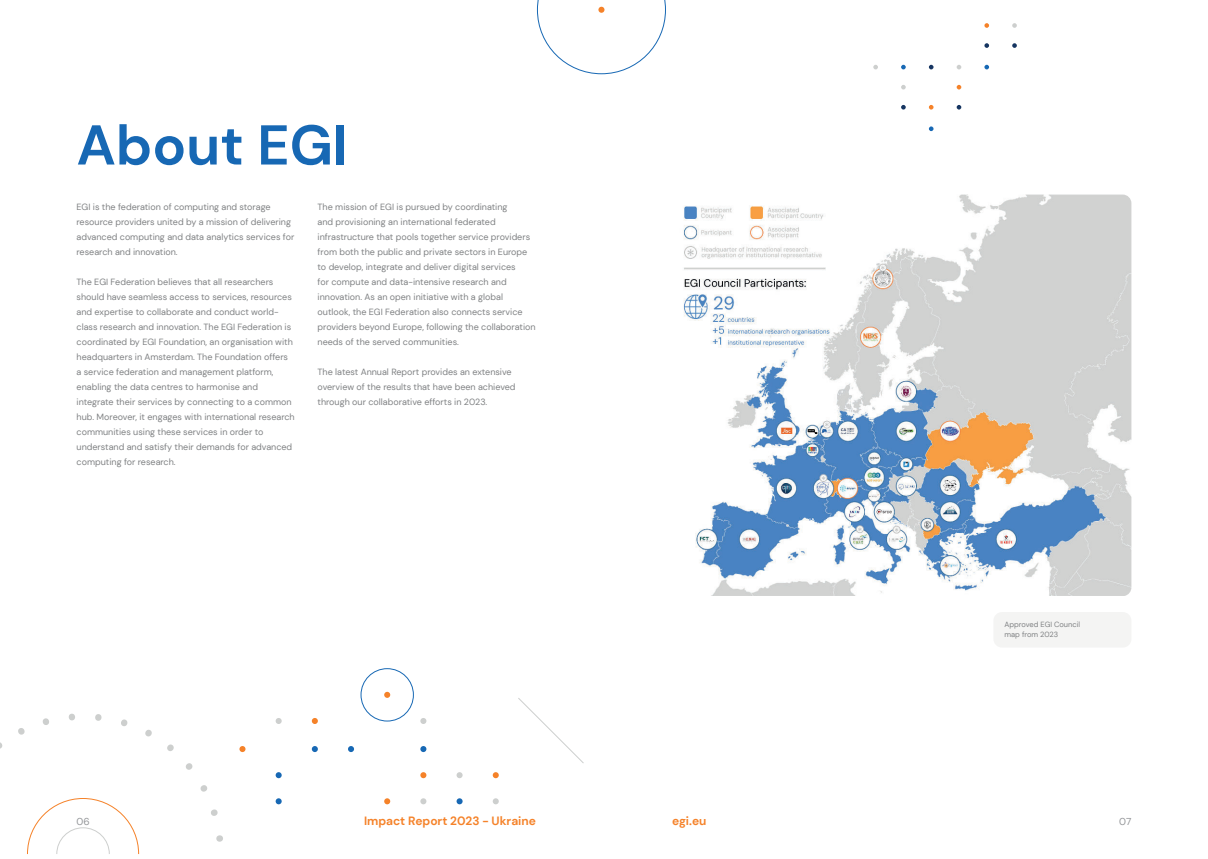
<style>
.page{position:relative;width:1208px;height:859px;background:#fff}
.page>*{position:absolute;margin:0;border:0;box-sizing:border-box;transform-origin:0 0}
.t1{font:700 56px "DM Sans";color:#1768b4}
.t2{font:700 12px "DM Sans";color:#f58229}
.t3{font:10px "DM Sans";color:#939598}
.t4{font:9px/15px "DM Sans";color:#7f8183}
.t5{font:7.5px/10px "DM Sans";color:#7f8183}
</style>
<div class="page">
<div style="left:361px;top:668px;width:53px;height:53px;border:1px solid #1768b4;border-radius:50%"></div>
<svg style="left:384px;top:692px;width:6px;height:6px"></svg>
<svg style="left:420px;top:718px;width:6px;height:6px"></svg>
<svg style="left:312px;top:718px;width:6px;height:6px"></svg>
<svg style="left:420px;top:746px;width:6px;height:6px"></svg>
<svg style="left:348px;top:746px;width:6px;height:6px"></svg>
<svg style="left:312px;top:746px;width:6px;height:6px"></svg>
<svg style="left:493px;top:772px;width:6px;height:6px"></svg>
<svg style="left:456px;top:772px;width:6px;height:6px"></svg>
<svg style="left:420px;top:772px;width:6px;height:6px"></svg>
<svg style="left:493px;top:798px;width:6px;height:6px"></svg>
<svg style="left:456px;top:798px;width:6px;height:6px"></svg>
<svg style="left:420px;top:798px;width:6px;height:6px"></svg>
<svg style="left:384px;top:798px;width:6px;height:6px"></svg>
<svg style="left:276px;top:718px;width:6px;height:6px"></svg>
<svg style="left:239px;top:746px;width:6px;height:6px"></svg>
<svg style="left:276px;top:772px;width:6px;height:6px"></svg>
<svg style="left:276px;top:798px;width:6px;height:6px"></svg>
<svg style="left:518px;top:698px;width:66px;height:65px"></svg>
<div style="left:216px;top:835px;width:7px;height:7px;background:#cdcfce;border-radius:50%"></div>
<svg style="left:211px;top:809px;width:7px;height:7px"></svg>
<svg style="left:200px;top:785px;width:8px;height:7px"></svg>
<svg style="left:186px;top:763px;width:7px;height:7px"></svg>
<svg style="left:167px;top:744px;width:7px;height:7px"></svg>
<svg style="left:145px;top:729px;width:7px;height:8px"></svg>
<svg style="left:121px;top:719px;width:7px;height:7px"></svg>
<div style="left:95px;top:714px;width:7px;height:7px;background:#cdcfce;border-radius:50%"></div>
<div style="left:69px;top:713px;width:6px;height:7px;background:#cdcfce;border-radius:50%"></div>
<svg style="left:42px;top:718px;width:7px;height:7px"></svg>
<svg style="left:18px;top:728px;width:7px;height:7px"></svg>
<svg style="left:0;top:742px;width:3px;height:7px"></svg>
<svg style="left:27px;top:798px;width:112px;height:57px"></svg>
<svg style="left:929px;top:126px;width:4px;height:5px"></svg>
<svg style="left:956px;top:105px;width:5px;height:5px"></svg>
<svg style="left:929px;top:105px;width:4px;height:5px"></svg>
<svg style="left:901px;top:105px;width:4px;height:5px"></svg>
<svg style="left:956px;top:85px;width:5px;height:4px"></svg>
<svg style="left:901px;top:85px;width:4px;height:4px"></svg>
<svg style="left:984px;top:65px;width:5px;height:4px"></svg>
<svg style="left:956px;top:65px;width:5px;height:4px"></svg>
<svg style="left:929px;top:65px;width:4px;height:4px"></svg>
<svg style="left:901px;top:65px;width:4px;height:4px"></svg>
<svg style="left:873px;top:65px;width:5px;height:4px"></svg>
<svg style="left:1012px;top:43px;width:5px;height:5px"></svg>
<svg style="left:984px;top:43px;width:5px;height:5px"></svg>
<svg style="left:1012px;top:23px;width:5px;height:5px"></svg>
<svg style="left:984px;top:23px;width:5px;height:5px"></svg>
<svg style="left:537px;top:0;width:129px;height:74px"></svg>
<div style="left:993px;top:612px;width:138px;height:36px;background:#f4f4f3;border-radius:9px"></div>
<img style="left:683px;top:195px;width:448px;height:401px">
<h1 class="t1" style="left:77px;top:119px;width:273px">About EGI</h1>
<p class="t4" style="left:77px;top:199px;width:219px">EGI is the federation of computing and storage resource providers united by a mission of delivering advanced computing and data analytics services for research and innovation.</p>
<p class="t4" style="left:77px;top:274px;width:220px">The EGI Federation believes that all researchers should have seamless access to services, resources and expertise to collaborate and conduct world&shy;class research and innovation. The EGI Federation is coordinated by EGI Foundation, an organisation with headquarters in Amsterdam. The Foundation offers a service federation and management platform, enabling the data centres to harmonise and integrate their services by connecting to a common hub. Moreover, it engages with international research communities using these services in order to understand and satisfy their demands for advanced computing for research.</p>
<p class="t4" style="left:317px;top:199px;width:220px">The mission of EGI is pursued by coordinating<br>and provisioning an international federated infrastructure that pools together service providers from both the public and private sectors in Europe to develop, integrate and deliver digital services<br>for compute and data-intensive research and innovation. As an open initiative with a global outlook, the EGI Federation also connects service providers beyond Europe, following the collaboration needs of the served communities.</p>
<p class="t4" style="left:317px;top:364px;width:199px">The latest Annual Report provides an extensive overview of the results that have been achieved through our collaborative efforts in 2023.</p>
<p class="t5" style="left:1004px;top:620px;width:77px">Approved EGI Council map from 2023</p>
<p class="t3" style="left:77px;top:816px;width:15px">06</p>
<h2 class="t2" style="left:364px;top:816px;width:173px">Impact Report 2023 - Ukraine</h2>
<h2 class="t2" style="left:672px;top:815px;width:36px">egi.eu</h2>
<p class="t3" style="left:1119px;top:816px;width:14px">07</p>
</div>
